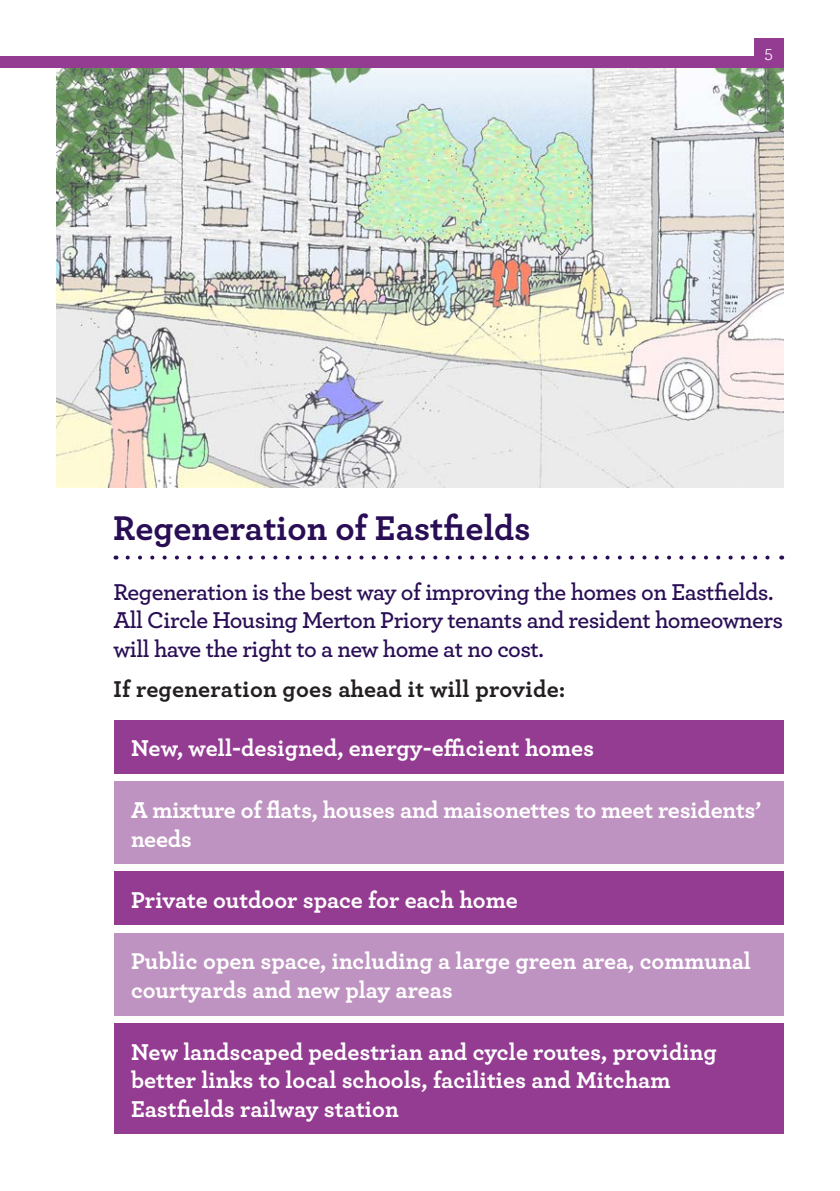
<style>
.page{position:relative;width:840px;height:1191px;background:#fff}
.page>*{position:absolute;margin:0;border:0;box-sizing:border-box;transform-origin:0 0}
.Heading_Text{font:700 36px "Archer";color:#2a0e55}
.Body_Text{font:700 24px/28.8px "Archer";letter-spacing:-.005em;color:#fff}
.Body_Text-2{font:600 24px/28.8px "Archer";letter-spacing:-.02em;color:#2a0e55}
.Body_Text-3{font:700 24px "Archer";letter-spacing:.01em;color:#231f20}
.Body_Text-4{font:18px "Archer";color:#fff}
</style>
<div class="page">
<img style="left:57px;top:68px;width:725px;height:420px">
<div style="left:0;top:57px;width:782px;height:11px;background:#943b92"></div>
<div style="left:753px;top:39px;width:29px;height:29px;background:#943b92"></div>
<svg style="left:127px;top:555px;width:643px;height:4px"></svg>
<div style="left:114px;top:720px;width:668px;height:53px;background:#943b92"></div>
<div style="left:114px;top:781px;width:668px;height:82px;background:#bf93c1"></div>
<div style="left:114px;top:871px;width:668px;height:54px;background:#943b92"></div>
<div style="left:114px;top:933px;width:668px;height:82px;background:#bf93c1"></div>
<div style="left:114px;top:1023px;width:668px;height:111px;background:#943b92"></div>
<p class="Heading_Text" style="left:113px;top:500px;width:419px">Regeneration of Eastfields</p>
<p class="Body_Text-4" style="left:764px;top:39px;width:10px">5</p>
<p class="Body_Text-2" style="left:113px;top:576px;width:670px">Regeneration is the best way of improving the homes on Eastfields.<br>All Circle Housing Merton Priory tenants and resident homeowners will have the right to a new home at no cost.</p>
<p class="Body_Text-3" style="left:113px;top:670px;width:453px">If regeneration goes ahead it will provide:</p>
<p class="Body_Text" style="left:131px;top:732px;width:464px">New, well-designed, energy-efficient homes</p>
<p class="Body_Text" style="left:131px;top:794px;width:631px">A mixture of flats, houses and maisonettes to meet residents’ needs</p>
<p class="Body_Text" style="left:131px;top:884px;width:388px">Private outdoor space for each home</p>
<p class="Body_Text" style="left:131px;top:945px;width:621px">Public open space, including a large green area, communal courtyards and new play areas</p>
<p class="Body_Text" style="left:131px;top:1035px;width:587px">New landscaped pedestrian and cycle routes, providing better links to local schools, facilities and Mitcham<br>Eastfields railway station</p>
</div>
